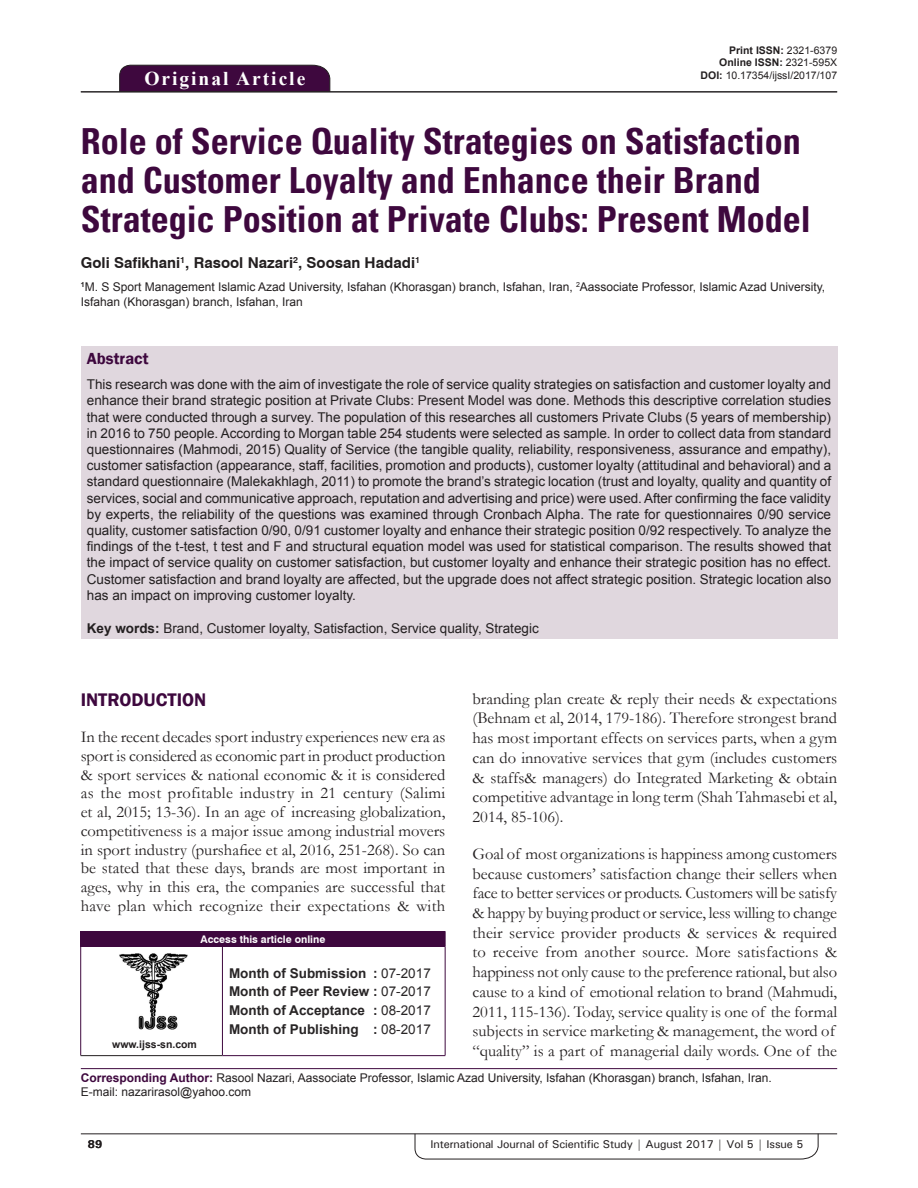
<style>
.page{position:relative;width:918px;height:1188px;background:#fff}
.page>*{position:absolute;margin:0;border:0;box-sizing:border-box;transform-origin:0 0}
.AT{font:700 condensed 36px/39px "Univers";color:#3e083e}
.AH{font:700 19.5px "Times New Roman";letter-spacing:.1em;color:#fff}
.t1{font:600 18.75px "Franklin Gothic";color:#3e083e}
.TX{font:16.5px/19.6px "Garamond";color:#231f20;text-align:justify}
.ABSH{font:600 16.5px "Franklin Gothic";color:#3e083e}
.AU{font:700 15px "Swiss 721 BT";color:#231f20}
.ABS_1{font:13.5px/16.2px "Arial";color:#231f20;text-align:justify}
.HIS{font:700 13.5px/18.8px "Arial";color:#282526;text-align:justify}
.KWD{font:13.5px "Arial";color:#231f20}
.AFF{font:12px/14.4px "Arial";color:#231f20}
.ADD{font:12px/14.4px "Arial";color:#231f20}
.RF{font:500 11.25px "Univers";letter-spacing:-.01em;color:#231f20}
.t2{font:700 11.25px "Univers";color:#231f20}
.DOI{font:700 10.5px "Arial";color:#231f20}
.DOI-2{font:10.5px "Arial";color:#231f20}
.AAO{font:700 10.5px "Swiss 721 BT";color:#fff}
.Web{font:700 10.5px "Arial";color:#231f20}
.s1{font-weight:400}
.s2{font-weight:700}
.s3{font-weight:700;color:#3e083e}
</style>
<div class="page">
<svg style="left:415px;top:1133px;width:404px;height:26px"></svg>
<hr style="left:81px;top:1134px;width:756px;height:1px;background:#231f20">
<div style="left:119px;top:65px;width:211px;height:26px;background:#3e083e"></div>
<hr style="left:81px;top:91px;width:756px;height:1px;background:#231f20">
<div style="left:81px;top:347px;width:756px;height:292px;background:#e0d7de"></div>
<hr style="left:81px;top:1068px;width:756px;height:1px;background:#3e083e">
<img style="left:119px;top:953px;width:69px;height:76px">
<div style="left:81px;top:931px;width:364px;height:15px;background:#3e083e"></div>
<svg style="left:80px;top:931px;width:1px;height:15px"></svg>
<svg style="left:445px;top:931px;width:1px;height:15px"></svg>
<hr style="left:81px;top:946px;width:141px;height:1px;background:#3e083e">
<hr style="left:80px;top:947px;width:1px;height:108px;background:#3e083e">
<hr style="left:81px;top:1055px;width:141px;height:1px;background:#231f20">
<hr style="left:222px;top:946px;width:223px;height:1px;background:#3e083e">
<hr style="left:222px;top:947px;width:1px;height:108px;background:#3e083e">
<hr style="left:445px;top:947px;width:1px;height:108px;background:#3e083e">
<hr style="left:222px;top:1055px;width:223px;height:1px;background:#3e083e">
<p class="DOI" style="left:729px;top:42px;width:109px">Print ISSN: <span class="s1">2321-6379</span></p>
<p class="DOI" style="left:719px;top:55px;width:119px">Online ISSN: <span class="s1">2321-595X</span></p>
<p class="AH" style="left:144px;top:64px;width:162px">Original Article</p>
<p class="DOI-2" style="left:701px;top:68px;width:138px"><span class="s2">DOI:</span> 10.17354/ijssI/2017/107</p>
<p class="AT" style="left:81px;top:122px;width:732px">Role of Service Quality Strategies on Satisfaction and Customer Loyalty and Enhance their Brand<br>Strategic Position at Private Clubs: Present Model</p>
<p class="AU" style="left:81px;top:254px;width:341px">Goli Safikhani<sup>1</sup>, Rasool Nazari<sup>2</sup>, Soosan Hadadi<sup>1</sup></p>
<p class="AFF" style="left:81px;top:280px;width:746px"><sup>1</sup>M. S Sport Management Islamic Azad University, Isfahan (Khorasgan) branch, Isfahan, Iran, <sup>2</sup>Aassociate Professor, Islamic Azad University,<br>Isfahan (Khorasgan) branch, Isfahan, Iran</p>
<p class="ABSH" style="left:87px;top:349px;width:63px">Abstract</p>
<p class="ABS_1" style="left:87px;top:376px;width:746px">This research was done with the aim of investigate the role of service quality strategies on satisfaction and customer loyalty and enhance their brand strategic position at Private Clubs: Present Model was done. Methods this descriptive correlation studies that were conducted through a survey. The population of this researches all customers Private Clubs (5 years of membership) in 2016 to 750 people. According to Morgan table 254 students were selected as sample. In order to collect data from standard questionnaires (Mahmodi, 2015) Quality of Service (the tangible quality, reliability, responsiveness, assurance and empathy), customer satisfaction (appearance, staff, facilities, promotion and products), customer loyalty (attitudinal and behavioral) and a standard questionnaire (Malekakhlagh, 2011) to promote the brand’s strategic location (trust and loyalty, quality and quantity of services, social and communicative approach, reputation and advertising and price) were used. After confirming the face validity by experts, the reliability of the questions was examined through Cronbach Alpha. The rate for questionnaires 0/90 service quality, customer satisfaction 0/90, 0/91 customer loyalty and enhance their strategic position 0/92 respectively. To analyze the findings of the t-test, t test and F and structural equation model was used for statistical comparison. The results showed that the impact of service quality on customer satisfaction, but customer loyalty and enhance their strategic position has no effect.<br>Customer satisfaction and brand loyalty are affected, but the upgrade does not affect strategic position. Strategic location also has an impact on improving customer loyalty.</p>
<p class="KWD" style="left:87px;top:619px;width:453px"><span class="s2">Key words:</span> Brand, Customer loyalty, Satisfaction, Service quality, Strategic</p>
<h1 class="t1" style="left:81px;top:688px;width:127px">INTRODUCTION</h1>
<p class="TX" style="left:81px;top:727px;width:366px;line-height:18.8px">In the recent decades sport industry experiences new era as sport is considered as economic part in product production &amp; sport services &amp; national economic &amp; it is considered as the most profitable industry in 21 century (Salimi et al, 2015; 13-36). In an age of increasing globalization, competitiveness is a major issue among industrial movers in sport industry (purshafiee et al, 2016, 251-268). So can be stated that these days, brands are most important in ages, why in this era, the companies are successful that have plan which recognize their expectations &amp; with</p>
<p class="AAO" style="left:201px;top:933px;width:126px">Access this article online</p>
<p class="Web" style="left:112px;top:1037px;width:86px">www.ijss-sn.com</p>
<p class="HIS" style="left:229px;top:964px;width:203px">Month of Submission : <span class="s1">07-2017<br></span>Month of Peer Review : <span class="s1">07-2017<br></span>Month of Acceptance : <span class="s1">08-2017<br></span>Month of Publishing : <span class="s1">08-2017</span></p>
<p class="TX" style="left:473px;top:688px;width:366px">branding plan create &amp; reply their needs &amp; expectations (Behnam et al, 2014, 179-186). Therefore strongest brand has most important effects on services parts, when a gym can do innovative services that gym (includes customers &amp; staffs&amp; managers) do Integrated Marketing &amp; obtain competitive advantage in long term (Shah Tahmasebi et al, 2014, 85-106).</p>
<p class="TX" style="left:473px;top:844px;width:366px;text-align:left">Goal of most organizations is happiness among customers because customers’ satisfaction change their sellers when face to better services or products. Customers will be satisfy &amp; happy by buying product or service, less willing to change their service provider products &amp; services &amp; required to receive from another source. More satisfactions &amp; happiness not only cause to the preference rational, but also cause to a kind of emotional relation to brand (Mahmudi, 2011, 115-136). Today, service quality is one of the formal subjects in service marketing &amp; management, the word of “quality” is a part of managerial daily words. One of the</p>
<p class="ADD" style="left:81px;top:1070px;width:692px"><span class="s3">Corresponding Author:</span> Rasool Nazari, Aassociate Professor, Islamic Azad University, Isfahan (Khorasgan) branch, Isfahan, Iran.<br>E-mail: nazarirasol@yahoo.com</p>
<p class="t2" style="left:88px;top:1137px;width:16px">89</p>
<p class="RF" style="left:430px;top:1137px;width:375px">International Journal of Scientific Study | August 2017 | Vol 5 | Issue 5</p>
</div>
